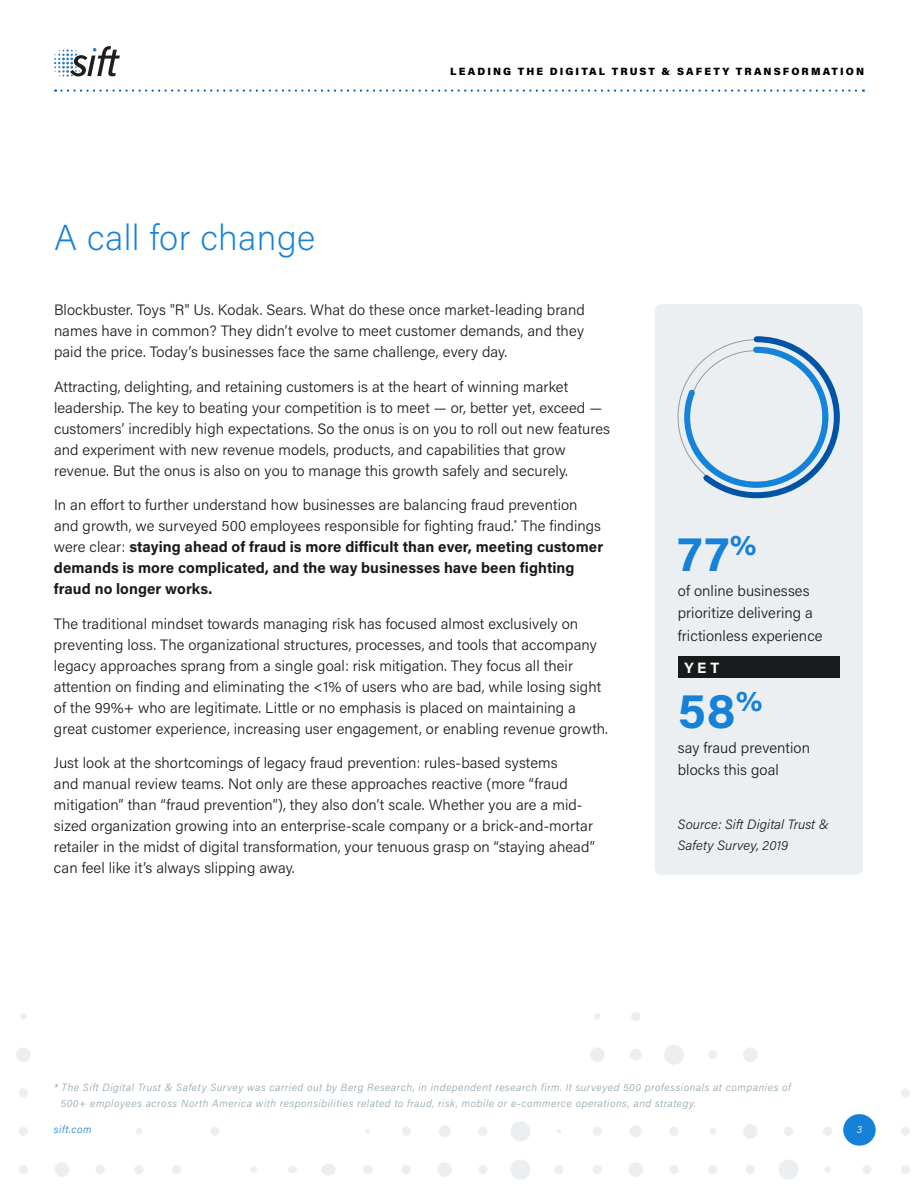
<style>
.page{position:relative;width:918px;height:1188px;background:#fff}
.page>*{position:absolute;margin:0;border:0;box-sizing:border-box;transform-origin:0 0}
.t1{font:700 49.5px "Acumin Pro";color:#1681d8}
.t2{font:200 36px "Acumin Pro";letter-spacing:.01em;color:#1681d8}
.t3{font:300 15px/21px "Acumin Pro";letter-spacing:.005em;color:#181b1c}
.t4{font:700 15px "Acumin Pro";color:#fff}
.t5{font:italic 300 13.5px/21px "Acumin Pro";letter-spacing:.005em;color:#181b1c}
.t6{font:italic 300 10.5px/16.5px "Acumin Pro";letter-spacing:.05em;color:#90a4ae}
.t7{font:900 10.5px "Acumin Pro";letter-spacing:.2em;color:#000}
.t8{font:italic 300 10.5px "Acumin Pro";letter-spacing:.05em;color:#1681d8}
.t9{font:italic 300 10.5px "Acumin Pro";color:#fff}
.s1{font-weight:700}
</style>
<div class="page">
<div style="left:19px;top:1012px;width:9px;height:9px;background:#eceff1;border:2px solid #fff;border-radius:50%"></div>
<div style="left:15px;top:1046px;width:17px;height:18px;background:#eceff1;border:2px solid #fff;border-radius:50%"></div>
<div style="left:17px;top:1087px;width:13px;height:12px;background:#eceff1;border:2px solid #fff;border-radius:50%"></div>
<div style="left:17px;top:1125px;width:13px;height:12px;background:#eceff1;border:2px solid #fff;border-radius:50%"></div>
<div style="left:53px;top:1161px;width:18px;height:17px;background:#eceff1;border:2px solid #fff;border-radius:50%"></div>
<div style="left:94px;top:1163px;width:12px;height:13px;background:#eceff1;border:2px solid #fff;border-radius:50%"></div>
<div style="left:17px;top:1163px;width:13px;height:13px;background:#eceff1;border:2px solid #fff;border-radius:50%"></div>
<div style="left:134px;top:1127px;width:10px;height:9px;background:#eceff1;border:2px solid #fff;border-radius:50%"></div>
<div style="left:433px;top:1119px;width:24px;height:24px;background:#eceff1;border:6px solid #fff;border-radius:50%"></div>
<div style="left:209px;top:1125px;width:12px;height:12px;background:#eceff1;border:2px solid #fff;border-radius:50%"></div>
<div style="left:477px;top:1125px;width:12px;height:12px;background:#eceff1;border:2px solid #fff;border-radius:50%"></div>
<svg style="left:364px;top:1128px;width:8px;height:7px"></svg>
<div style="left:400px;top:1125px;width:12px;height:12px;background:#eceff1;border:2px solid #fff;border-radius:50%"></div>
<div style="left:133px;top:1163px;width:12px;height:13px;background:#eceff1;border:2px solid #fff;border-radius:50%"></div>
<div style="left:170px;top:1163px;width:13px;height:13px;background:#eceff1;border:2px solid #fff;border-radius:50%"></div>
<div style="left:436px;top:1161px;width:18px;height:17px;background:#eceff1;border:2px solid #fff;border-radius:50%"></div>
<div style="left:477px;top:1163px;width:12px;height:13px;background:#eceff1;border:2px solid #fff;border-radius:50%"></div>
<div style="left:249px;top:1165px;width:9px;height:9px;background:#eceff1;border:2px solid #fff;border-radius:50%"></div>
<svg style="left:288px;top:1164px;width:48px;height:12px"></svg>
<div style="left:362px;top:1163px;width:12px;height:13px;background:#eceff1;border:2px solid #fff;border-radius:50%"></div>
<div style="left:400px;top:1163px;width:12px;height:13px;background:#eceff1;border:2px solid #fff;border-radius:50%"></div>
<div style="left:630px;top:1010px;width:12px;height:13px;background:#eceff1;border:2px solid #fff;border-radius:50%"></div>
<div style="left:624px;top:1043px;width:24px;height:24px;background:#eceff1;border:6px solid #fff;border-radius:50%"></div>
<div style="left:662px;top:1043px;width:23px;height:23px;background:#eceff1;border:2px solid #fff;border-radius:50%"></div>
<div style="left:592px;top:1012px;width:10px;height:9px;background:#eceff1;border:2px solid #fff;border-radius:50%"></div>
<div style="left:588px;top:1046px;width:18px;height:18px;background:#eceff1;border:2px solid #fff;border-radius:50%"></div>
<div style="left:624px;top:1119px;width:24px;height:24px;background:#eceff1;border:6px solid #fff;border-radius:50%"></div>
<div style="left:668px;top:1125px;width:12px;height:12px;background:#eceff1;border:2px solid #fff;border-radius:50%"></div>
<div style="left:509px;top:1120px;width:23px;height:23px;background:#eceff1;border:2px solid #fff;border-radius:50%"></div>
<svg style="left:555px;top:1128px;width:8px;height:7px"></svg>
<div style="left:591px;top:1125px;width:12px;height:12px;background:#eceff1;border:2px solid #fff;border-radius:50%"></div>
<div style="left:627px;top:1161px;width:17px;height:17px;background:#eceff1;border:2px solid #fff;border-radius:50%"></div>
<div style="left:668px;top:1163px;width:12px;height:13px;background:#eceff1;border:2px solid #fff;border-radius:50%"></div>
<div style="left:509px;top:1158px;width:23px;height:23px;background:#eceff1;border:2px solid #fff;border-radius:50%"></div>
<div style="left:553px;top:1163px;width:12px;height:13px;background:#eceff1;border:2px solid #fff;border-radius:50%"></div>
<div style="left:591px;top:1163px;width:12px;height:13px;background:#eceff1;border:2px solid #fff;border-radius:50%"></div>
<div style="left:707px;top:1049px;width:12px;height:12px;background:#eceff1;border:2px solid #fff;border-radius:50%"></div>
<div style="left:742px;top:1046px;width:17px;height:18px;background:#eceff1;border:2px solid #fff;border-radius:50%"></div>
<div style="left:708px;top:1127px;width:10px;height:9px;background:#eceff1;border:2px solid #fff;border-radius:50%"></div>
<div style="left:742px;top:1122px;width:17px;height:18px;background:#eceff1;border:2px solid #fff;border-radius:50%"></div>
<div style="left:782px;top:1125px;width:13px;height:12px;background:#eceff1;border:2px solid #fff;border-radius:50%"></div>
<div style="left:821px;top:1125px;width:13px;height:12px;background:#eceff1;border:2px solid #fff;border-radius:50%"></div>
<div style="left:707px;top:1163px;width:12px;height:13px;background:#eceff1;border:2px solid #fff;border-radius:50%"></div>
<div style="left:744px;top:1163px;width:12px;height:13px;background:#eceff1;border:2px solid #fff;border-radius:50%"></div>
<div style="left:777px;top:1158px;width:23px;height:23px;background:#eceff1;border:2px solid #fff;border-radius:50%"></div>
<div style="left:823px;top:1165px;width:9px;height:9px;background:#eceff1;border:2px solid #fff;border-radius:50%"></div>
<div style="left:861px;top:1087px;width:12px;height:12px;background:#fff;border:2px solid #fff;border-radius:50%"></div>
<div style="left:899px;top:1087px;width:13px;height:12px;background:#eceff1;border:2px solid #fff;border-radius:50%"></div>
<div style="left:899px;top:1125px;width:13px;height:12px;background:#eceff1;border:2px solid #fff;border-radius:50%"></div>
<div style="left:861px;top:1163px;width:12px;height:13px;background:#eceff1;border:2px solid #fff;border-radius:50%"></div>
<div style="left:899px;top:1163px;width:13px;height:13px;background:#eceff1;border:2px solid #fff;border-radius:50%"></div>
<div style="left:655px;top:304px;width:208px;height:571px;background:#eceff1;border-radius:7px"></div>
<svg style="left:678px;top:336px;width:162px;height:163px"></svg>
<div style="left:678px;top:657px;width:162px;height:21px;background:#181b1c"></div>
<div style="left:54px;top:1075px;width:817px;height:32px;background:#fff"></div>
<div style="left:843px;top:1114px;width:33px;height:32px;background:#1681d8;border-radius:50%"></div>
<svg style="left:54px;top:46px;width:66px;height:31px"></svg>
<svg style="left:55px;top:90px;width:809px;height:2px"></svg>
<h2 class="t2" style="left:54px;top:213px;width:263px">A call for change</h2>
<p class="t7" style="left:450px;top:63px;width:415px">LEADING THE DIGITAL TRUST &amp; SAFETY TRANSFORMATION</p>
<p class="t3" style="left:54px;top:299px;width:532px;text-align:justify">Blockbuster. Toys "R" Us. Kodak. Sears. What do these once market-leading brand names have in common? They didn’t evolve to meet customer demands, and they paid the price. Today’s businesses face the same challenge, every day.</p>
<p class="t3" style="left:54px;top:375px;width:558px">Attracting, delighting, and retaining customers is at the heart of winning market leadership. The key to beating your competition is to meet — or, better yet, exceed — customers’ incredibly high expectations. So the onus is on you to roll out new features and experiment with new revenue models, products, and capabilities that grow revenue. But the onus is also on you to manage this growth safely and securely.</p>
<p class="t3" style="left:54px;top:494px;width:551px">In an effort to further understand how businesses are balancing fraud prevention and growth, we surveyed 500 employees responsible for fighting fraud.<sup>*</sup> The findings were clear: <span class="s1">staying ahead of fraud is more difficult than ever, meeting customer demands is more complicated, and the way businesses have been fighting fraud no longer works.</span></p>
<p class="t3" style="left:54px;top:612px;width:554px">The traditional mindset towards managing risk has focused almost exclusively on preventing loss. The organizational structures, processes, and tools that accompany legacy approaches sprang from a single goal: risk mitigation. They focus all their attention on finding and eliminating the &lt;1% of users who are bad, while losing sight of the 99%+ who are legitimate. Little or no emphasis is placed on maintaining a great customer experience, increasing user engagement, or enabling revenue growth.</p>
<p class="t3" style="left:54px;top:752px;width:543px">Just look at the shortcomings of legacy fraud prevention: rules-based systems<br>and manual review teams. Not only are these approaches reactive (more “fraud mitigation” than “fraud prevention”), they also don’t scale. Whether you are a mid&shy;sized organization growing into an enterprise-scale company or a brick-and-mortar retailer in the midst of digital transformation, your tenuous grasp on “staying ahead” can feel like it’s always slipping away.</p>
<h1 class="t1" style="left:678px;top:519px;width:80px">77<sup>%</sup></h1>
<p class="t3" style="left:678px;top:579px;width:146px;line-height:22.5px">of online businesses prioritize delivering a frictionless experience</p>
<p class="t4" style="left:685px;top:657px;width:36px">YET</p>
<h1 class="t1" style="left:678px;top:676px;width:86px">58<sup>%</sup></h1>
<p class="t3" style="left:678px;top:736px;width:134px;line-height:22.5px">say fraud prevention blocks this goal</p>
<p class="t5" style="left:678px;top:814px;width:152px">Source: Sift Digital Trust &amp;<br>Safety Survey, 2019</p>
<p class="t6" style="left:61px;top:1078px;width:732px;text-indent:-7px">* The Sift Digital Trust &amp; Safety Survey was carried out by Berg Research, in independent research firm. It surveyed 500 professionals at companies of<br>500+ employees across North America with responsibilities related to fraud, risk, mobile or e-commerce operations, and strategy.</p>
<p class="t8" style="left:54px;top:1122px;width:39px">sift.com</p>
<p class="t9" style="left:857px;top:1123px;width:7px">3</p>
</div>
